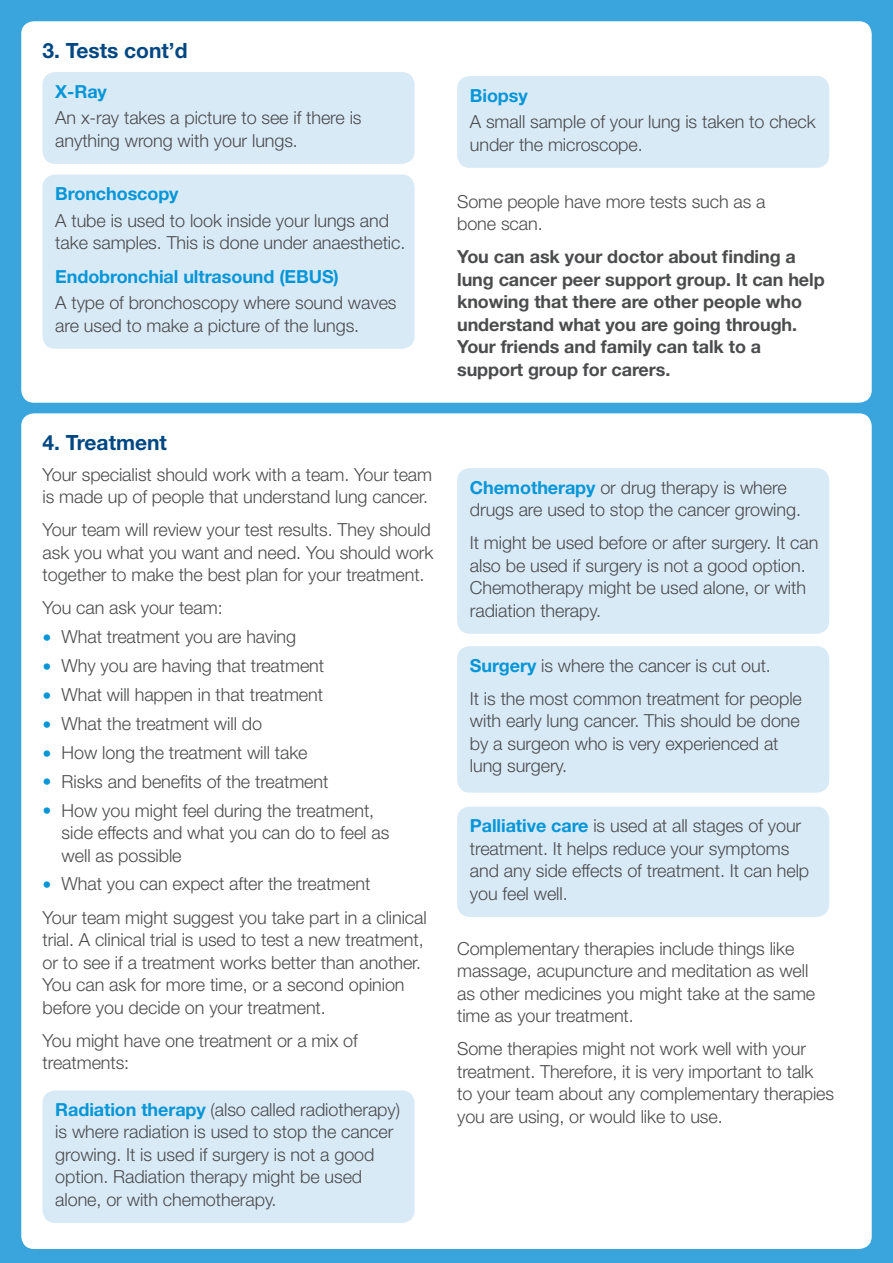
<style>
.page{position:relative;width:893px;height:1263px;background:#3aa5dd}
.page>*{position:absolute;margin:0;border:0;box-sizing:border-box;transform-origin:0 0}
.t1{font:700 21px "Helvetica Neue LT Std";color:#014782}
.t2{font:300 18px/22.5px "Helvetica Neue LT Std";letter-spacing:-.005em;color:#4b4c4d}
.t3{font:700 18px/22.5px "Helvetica Neue LT Std";letter-spacing:-.005em;color:#4b4c4d}
.t4{font:700 18px "Helvetica Neue LT Std";letter-spacing:-.005em;color:#0696d7}
.s1{color:#0696d7}
.s2{font-weight:700;color:#0696d7}
</style>
<div class="page">
<div style="left:21px;top:21px;width:851px;height:382px;background:#fff;border-radius:13px"></div>
<div style="left:21px;top:413px;width:851px;height:836px;background:#fff;border-radius:13px"></div>
<div style="left:43px;top:72px;width:372px;height:92px;background:#d9eaf7;border-radius:13px"></div>
<div style="left:43px;top:175px;width:372px;height:174px;background:#d9eaf7;border-radius:13px"></div>
<div style="left:457px;top:76px;width:372px;height:92px;background:#d9eaf7;border-radius:13px"></div>
<div style="left:43px;top:1090px;width:372px;height:133px;background:#d9eaf7;border-radius:13px"></div>
<div style="left:457px;top:468px;width:372px;height:166px;background:#d9eaf7;border-radius:13px"></div>
<div style="left:457px;top:646px;width:372px;height:147px;background:#d9eaf7;border-radius:13px"></div>
<div style="left:457px;top:806px;width:372px;height:111px;background:#d9eaf7;border-radius:13px"></div>
<p class="t1" style="left:43px;top:37px;width:147px">3. Tests cont’d</p>
<p class="t4" style="left:55px;top:80px;width:53px">X-Ray</p>
<p class="t2" style="left:55px;top:106px;width:308px">An x-ray takes a picture to see if there is anything wrong with your lungs.</p>
<p class="t4" style="left:55px;top:183px;width:125px">Bronchoscopy</p>
<p class="t2" style="left:55px;top:209px;width:352px">A tube is used to look inside your lungs and take samples. This is done under anaesthetic.</p>
<p class="t4" style="left:55px;top:265px;width:285px">Endobronchial ultrasound (EBUS)</p>
<p class="t2" style="left:55px;top:291px;width:343px">A type of bronchoscopy where sound waves are used to make a picture of the lungs.</p>
<p class="t1" style="left:43px;top:429px;width:126px">4. Treatment</p>
<p class="t2" style="left:43px;top:463px;width:391px">Your specialist should work with a team. Your team is made up of people that understand lung cancer.</p>
<p class="t2" style="left:43px;top:518px;width:392px">Your team will review your test results. They should ask you what you want and need. You should work together to make the best plan for your treatment.</p>
<p class="t2" style="left:43px;top:596px;width:182px">You can ask your team:</p>
<p class="t2" style="left:43px;top:625px;width:255px"><span class="s1">•</span> What treatment you are having</p>
<p class="t2" style="left:43px;top:654px;width:283px"><span class="s1">•</span> Why you are having that treatment</p>
<p class="t2" style="left:43px;top:683px;width:282px"><span class="s1">•</span> What will happen in that treatment</p>
<p class="t2" style="left:43px;top:712px;width:221px"><span class="s1">•</span> What the treatment will do</p>
<p class="t2" style="left:43px;top:741px;width:267px"><span class="s1">•</span> How long the treatment will take</p>
<p class="t2" style="left:43px;top:770px;width:287px"><span class="s1">•</span> Risks and benefits of the treatment</p>
<p class="t2" style="left:62px;top:798px;width:329px;text-indent:-19px"><span class="s1">•</span> How you might feel during the treatment, side effects and what you can do to feel as well as possible</p>
<p class="t2" style="left:43px;top:867px;width:386px;line-height:33.2px"><span class="s1">•</span> What you can expect after the treatment<br>Your team might suggest you take part in a clinical</p>
<p class="t2" style="left:43px;top:928px;width:383px">trial. A clinical trial is used to test a new treatment, or to see if a treatment works better than another.<br>You can ask for more time, or a second opinion before you decide on your treatment.</p>
<p class="t2" style="left:43px;top:1029px;width:317px">You might have one treatment or a mix of treatments:</p>
<p class="t2" style="left:55px;top:1098px;width:346px"><span class="s2">Radiation therapy</span> (also called radiotherapy) is where radiation is used to stop the cancer growing. It is used if surgery is not a good option. Radiation therapy might be used alone, or with chemotherapy.</p>
<p class="t4" style="left:470px;top:84px;width:59px">Biopsy</p>
<p class="t2" style="left:470px;top:110px;width:347px">A small sample of your lung is taken to check under the microscope.</p>
<p class="t2" style="left:457px;top:190px;width:310px">Some people have more tests such as a bone scan.</p>
<p class="t3" style="left:457px;top:245px;width:369px">You can ask your doctor about finding a lung cancer peer support group. It can help knowing that there are other people who understand what you are going through.<br>Your friends and family can talk to a support group for carers.</p>
<p class="t2" style="left:470px;top:476px;width:333px"><span class="s2">Chemotherapy</span> or drug therapy is where drugs are used to stop the cancer growing.</p>
<p class="t2" style="left:470px;top:531px;width:350px">It might be used before or after surgery. It can also be used if surgery is not a good option.<br>Chemotherapy might be used alone, or with radiation therapy.</p>
<p class="t2" style="left:470px;top:648px;width:334px;line-height:33.2px"><span class="s2">Surgery</span> is where the cancer is cut out.<br>It is the most common treatment for people</p>
<p class="t2" style="left:470px;top:709px;width:331px">with early lung cancer. This should be done by a surgeon who is very experienced at lung surgery.</p>
<p class="t2" style="left:470px;top:814px;width:341px"><span class="s2">Palliative care</span> is used at all stages of your treatment. It helps reduce your symptoms and any side effects of treatment. It can help you feel well.</p>
<p class="t2" style="left:457px;top:936px;width:360px">Complementary therapies include things like massage, acupuncture and meditation as well as other medicines you might take at the same time as your treatment.</p>
<p class="t2" style="left:457px;top:1037px;width:379px">Some therapies might not work well with your treatment. Therefore, it is very important to talk<br>to your team about any complementary therapies you are using, or would like to use.</p>
</div>
